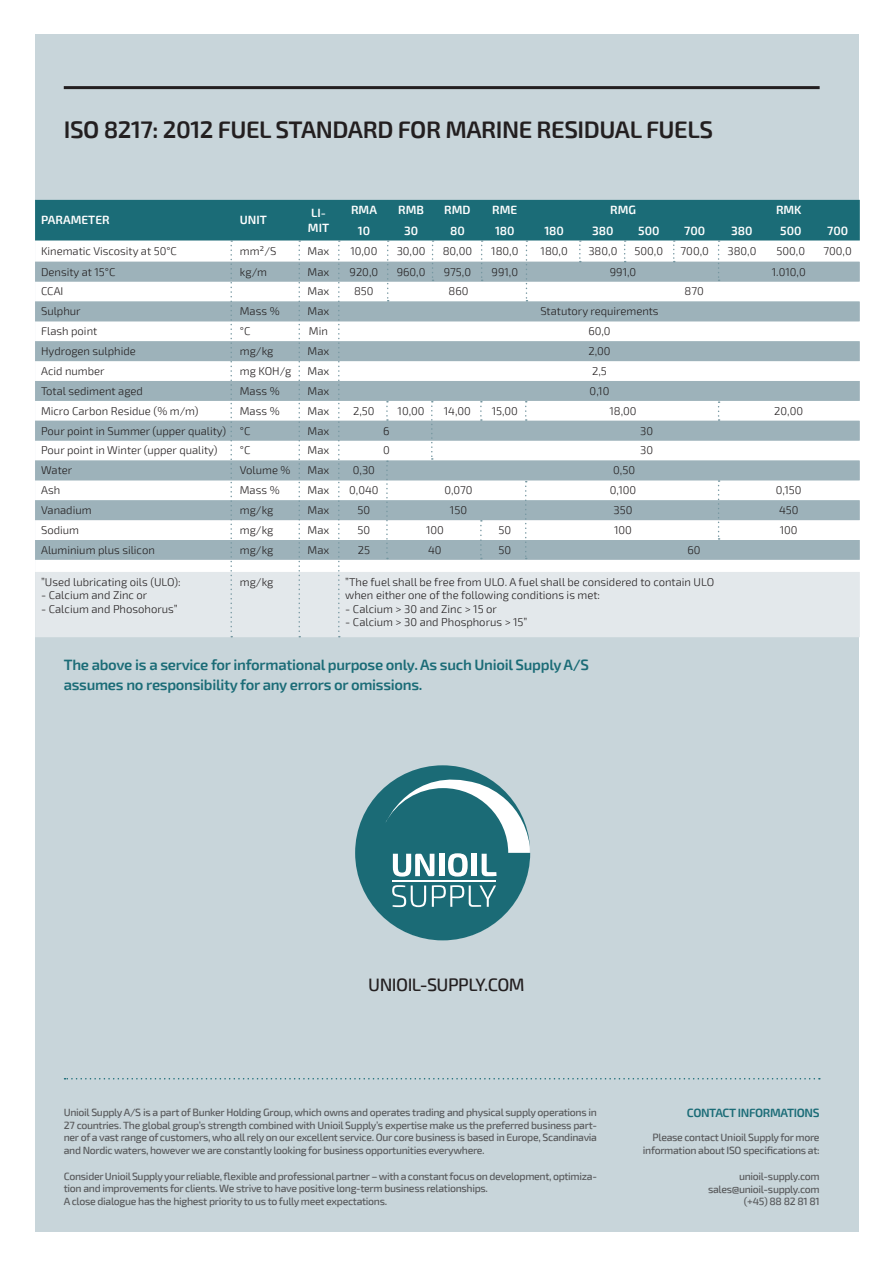
<style>
.page{position:relative;width:893px;height:1263px;background:#fff}
.page>*{position:absolute;margin:0;border:0;box-sizing:border-box;transform-origin:0 0}
.t1{font:600 24px "Exo 2";letter-spacing:-.02em;color:#231f20}
.t2{font:500 18px "Exo 2";letter-spacing:-.03em;color:#231f20}
.t3{font:600 15px "Exo 2";letter-spacing:-.02em;color:#1b6c77}
.t4{font:600 12px/14.4px "Exo 2";color:#fff}
.t5{font:600 12px "Exo 2";letter-spacing:-.03em;color:#1b6c77}
.t6{font:300 11.25px "Exo 2";color:#231f20}
.t7{font:500 10.5px/12.8px "Exo 2";letter-spacing:-.03em;color:#57585a;text-align:justify}
</style>
<div class="page">
<div style="left:35px;top:34px;width:824px;height:1197px;background:#c8d5da"></div>
<hr style="left:64px;top:86px;width:756px;height:3px;background:#231f20">
<svg style="left:65px;top:1078px;width:755px;height:1px"></svg>
<svg style="left:35px;top:200px;width:825px;height:437px;background:#c1d1d5"></svg>
<svg style="left:355px;top:765px;width:175px;height:175px"></svg>
<p class="t1" style="left:64px;top:115px;width:651px">ISO 8217: 2012 FUEL STANDARD FOR MARINE RESIDUAL FUELS</p>
<p class="t4" style="left:41px;top:213px;width:70px">PARAMETER</p>
<p class="t4" style="left:240px;top:213px;width:29px">UNIT</p>
<p class="t4" style="left:308px;top:206px;width:23px">LI-<br>MIT</p>
<p class="t4" style="left:351px;top:203px;width:27px">RMA</p>
<p class="t4" style="left:398px;top:203px;width:27px">RMB</p>
<p class="t4" style="left:444px;top:203px;width:28px">RMD</p>
<p class="t4" style="left:492px;top:203px;width:27px">RME</p>
<p class="t4" style="left:610px;top:203px;width:27px">RMG</p>
<p class="t4" style="left:776px;top:203px;width:27px">RMK</p>
<p class="t4" style="left:358px;top:223px;width:14px">10</p>
<p class="t4" style="left:404px;top:223px;width:16px">30</p>
<p class="t4" style="left:450px;top:223px;width:16px">80</p>
<p class="t4" style="left:495px;top:223px;width:21px">180</p>
<p class="t4" style="left:544px;top:223px;width:21px">180</p>
<p class="t4" style="left:592px;top:223px;width:23px">380</p>
<p class="t4" style="left:638px;top:223px;width:23px">500</p>
<p class="t4" style="left:684px;top:223px;width:23px">700</p>
<p class="t4" style="left:731px;top:223px;width:23px">380</p>
<p class="t4" style="left:780px;top:223px;width:23px">500</p>
<p class="t4" style="left:827px;top:223px;width:23px">700</p>
<p class="t6" style="left:41px;top:244px;width:137px">Kinematic Viscosity at 50°C</p>
<p class="t6" style="left:240px;top:244px;width:38px">mm²/S</p>
<p class="t6" style="left:308px;top:244px;width:23px">Max</p>
<p class="t6" style="left:350px;top:244px;width:28px">10,00</p>
<p class="t6" style="left:397px;top:244px;width:30px">30,00</p>
<p class="t6" style="left:443px;top:244px;width:31px">80,00</p>
<p class="t6" style="left:491px;top:244px;width:29px">180,0</p>
<p class="t6" style="left:541px;top:244px;width:29px">180,0</p>
<p class="t6" style="left:588px;top:244px;width:30px">380,0</p>
<p class="t6" style="left:634px;top:244px;width:30px">500,0</p>
<p class="t6" style="left:681px;top:244px;width:30px">700,0</p>
<p class="t6" style="left:727px;top:244px;width:30px">380,0</p>
<p class="t6" style="left:776px;top:244px;width:30px">500,0</p>
<p class="t6" style="left:823px;top:244px;width:30px">700,0</p>
<p class="t6" style="left:41px;top:265px;width:76px">Density at 15°C</p>
<p class="t6" style="left:240px;top:265px;width:35px">kg/mᵌ</p>
<p class="t6" style="left:308px;top:265px;width:23px">Max</p>
<p class="t6" style="left:350px;top:265px;width:30px">920,0</p>
<p class="t6" style="left:397px;top:265px;width:30px">960,0</p>
<p class="t6" style="left:444px;top:265px;width:29px">975,0</p>
<p class="t6" style="left:492px;top:265px;width:28px">991,0</p>
<p class="t6" style="left:610px;top:265px;width:28px">991,0</p>
<p class="t6" style="left:772px;top:265px;width:35px">1.010,0</p>
<p class="t6" style="left:41px;top:285px;width:24px">CCAI</p>
<p class="t6" style="left:308px;top:285px;width:23px">Max</p>
<p class="t6" style="left:354px;top:285px;width:21px">850</p>
<p class="t6" style="left:448px;top:285px;width:21px">860</p>
<p class="t6" style="left:684px;top:285px;width:21px">870</p>
<p class="t6" style="left:41px;top:305px;width:41px">Sulphur</p>
<p class="t6" style="left:240px;top:305px;width:41px">Mass %</p>
<p class="t6" style="left:308px;top:305px;width:23px">Max</p>
<p class="t6" style="left:540px;top:305px;width:120px">Statutory requirements</p>
<p class="t6" style="left:41px;top:325px;width:58px">Flash point</p>
<p class="t6" style="left:240px;top:325px;width:12px">°C</p>
<p class="t6" style="left:309px;top:325px;width:20px">Min</p>
<p class="t6" style="left:588px;top:325px;width:24px">60,0</p>
<p class="t6" style="left:41px;top:345px;width:96px">Hydrogen sulphide</p>
<p class="t6" style="left:240px;top:345px;width:35px">mg/kg</p>
<p class="t6" style="left:308px;top:345px;width:23px">Max</p>
<p class="t6" style="left:588px;top:345px;width:24px">2,00</p>
<p class="t6" style="left:41px;top:364px;width:65px">Acid number</p>
<p class="t6" style="left:240px;top:364px;width:53px">mg KOH/g</p>
<p class="t6" style="left:308px;top:364px;width:23px">Max</p>
<p class="t6" style="left:592px;top:364px;width:16px">2,5</p>
<p class="t6" style="left:41px;top:384px;width:103px">Total sediment aged</p>
<p class="t6" style="left:240px;top:384px;width:41px">Mass %</p>
<p class="t6" style="left:308px;top:384px;width:23px">Max</p>
<p class="t6" style="left:590px;top:384px;width:21px">0,10</p>
<p class="t6" style="left:41px;top:404px;width:159px">Micro Carbon Residue (% m/m)</p>
<p class="t6" style="left:240px;top:404px;width:41px">Mass %</p>
<p class="t6" style="left:308px;top:404px;width:23px">Max</p>
<p class="t6" style="left:353px;top:404px;width:23px">2,50</p>
<p class="t6" style="left:398px;top:404px;width:28px">10,00</p>
<p class="t6" style="left:444px;top:404px;width:29px">14,00</p>
<p class="t6" style="left:492px;top:404px;width:28px">15,00</p>
<p class="t6" style="left:609px;top:404px;width:29px">18,00</p>
<p class="t6" style="left:774px;top:404px;width:30px">20,00</p>
<p class="t6" style="left:41px;top:424px;width:187px">Pour point in Summer (upper quality)</p>
<p class="t6" style="left:240px;top:424px;width:12px">°C</p>
<p class="t6" style="left:308px;top:424px;width:23px">Max</p>
<p class="t6" style="left:383px;top:424px;width:8px">6</p>
<p class="t6" style="left:640px;top:424px;width:14px">30</p>
<p class="t6" style="left:41px;top:444px;width:178px">Pour point in Winter (upper quality)</p>
<p class="t6" style="left:240px;top:444px;width:12px">°C</p>
<p class="t6" style="left:308px;top:444px;width:23px">Max</p>
<p class="t6" style="left:383px;top:444px;width:8px">0</p>
<p class="t6" style="left:640px;top:444px;width:14px">30</p>
<p class="t6" style="left:41px;top:464px;width:33px">Water</p>
<p class="t6" style="left:240px;top:464px;width:52px">Volume %</p>
<p class="t6" style="left:308px;top:464px;width:23px">Max</p>
<p class="t6" style="left:353px;top:464px;width:24px">0,30</p>
<p class="t6" style="left:613px;top:464px;width:23px">0,50</p>
<p class="t6" style="left:41px;top:484px;width:21px">Ash</p>
<p class="t6" style="left:240px;top:484px;width:41px">Mass %</p>
<p class="t6" style="left:308px;top:484px;width:23px">Max</p>
<p class="t6" style="left:349px;top:484px;width:31px">0,040</p>
<p class="t6" style="left:444px;top:484px;width:30px">0,070</p>
<p class="t6" style="left:610px;top:484px;width:28px">0,100</p>
<p class="t6" style="left:776px;top:484px;width:27px">0,150</p>
<p class="t6" style="left:41px;top:504px;width:52px">Vanadium</p>
<p class="t6" style="left:240px;top:504px;width:35px">mg/kg</p>
<p class="t6" style="left:308px;top:504px;width:23px">Max</p>
<p class="t6" style="left:358px;top:504px;width:14px">50</p>
<p class="t6" style="left:450px;top:504px;width:19px">150</p>
<p class="t6" style="left:614px;top:504px;width:20px">350</p>
<p class="t6" style="left:779px;top:504px;width:21px">450</p>
<p class="t6" style="left:41px;top:523px;width:39px">Sodium</p>
<p class="t6" style="left:240px;top:523px;width:35px">mg/kg</p>
<p class="t6" style="left:308px;top:523px;width:23px">Max</p>
<p class="t6" style="left:358px;top:523px;width:14px">50</p>
<p class="t6" style="left:426px;top:523px;width:19px">100</p>
<p class="t6" style="left:498px;top:523px;width:14px">50</p>
<p class="t6" style="left:614px;top:523px;width:19px">100</p>
<p class="t6" style="left:780px;top:523px;width:19px">100</p>
<p class="t6" style="left:41px;top:543px;width:115px">Aluminium plus silicon</p>
<p class="t6" style="left:240px;top:543px;width:35px">mg/kg</p>
<p class="t6" style="left:308px;top:543px;width:23px">Max</p>
<p class="t6" style="left:358px;top:543px;width:14px">25</p>
<p class="t6" style="left:428px;top:543px;width:15px">40</p>
<p class="t6" style="left:498px;top:543px;width:14px">50</p>
<p class="t6" style="left:688px;top:543px;width:15px">60</p>
<p class="t6" style="left:41px;top:575px;width:141px">”Used lubricating oils (ULO):</p>
<p class="t6" style="left:41px;top:589px;width:108px">- Calcium and Zinc or</p>
<p class="t6" style="left:41px;top:602px;width:138px">- Calcium and Phosohorus”</p>
<p class="t6" style="left:240px;top:575px;width:35px">mg/kg</p>
<p class="t6" style="left:345px;top:575px;width:370px">”The fuel shall be free from ULO. A fuel shall be considered to contain ULO</p>
<p class="t6" style="left:345px;top:589px;width:256px">when either one of the following conditions is met:</p>
<p class="t6" style="left:345px;top:602px;width:153px">- Calcium &gt; 30 and Zinc &gt; 15 or</p>
<p class="t6" style="left:345px;top:616px;width:184px">- Calcium &gt; 30 and Phosphorus &gt; 15”</p>
<p class="t3" style="left:64px;top:656px;width:527px">The above is a service for informational purpose only. As such Unioil Supply A/S</p>
<p class="t3" style="left:64px;top:676px;width:360px">assumes no responsibility for any errors or omissions.</p>
<p class="t2" style="left:368px;top:974px;width:158px">UNIOIL-SUPPLY.COM</p>
<p class="t7" style="left:64px;top:1106px;width:535px">Unioil Supply A/S is a part of Bunker Holding Group, which owns and operates trading and physical supply operations in 27 countries. The global group’s strength combined with Unioil Supply’s expertise make us the preferred business part&shy;ner of a vast range of customers, who all rely on our excellent service. Our core business is based in Europe, Scandinavia and Nordic waters, however we are constantly looking for business opportunities everywhere.</p>
<p class="t7" style="left:64px;top:1170px;width:535px">Consider Unioil Supply your reliable, flexible and professional partner – with a constant focus on development, optimiza&shy;tion and improvements for clients. We strive to have positive long-term business relationships.</p>
<p class="t7" style="left:64px;top:1195px;width:325px">A close dialogue has the highest priority to us to fully meet expectations.</p>
<p class="t5" style="left:687px;top:1106px;width:134px">CONTACT INFORMATIONS</p>
<p class="t7" style="left:653px;top:1132px;width:169px">Please contact Unioil Supply for more</p>
<p class="t7" style="left:643px;top:1144px;width:178px">information about ISO specifications at:</p>
<p class="t7" style="left:739px;top:1170px;width:82px">unioil-supply.com</p>
<p class="t7" style="left:708px;top:1183px;width:113px">sales@unioil-supply.com</p>
<p class="t7" style="left:744px;top:1195px;width:77px">(+45) 88 82 81 81</p>
</div>
